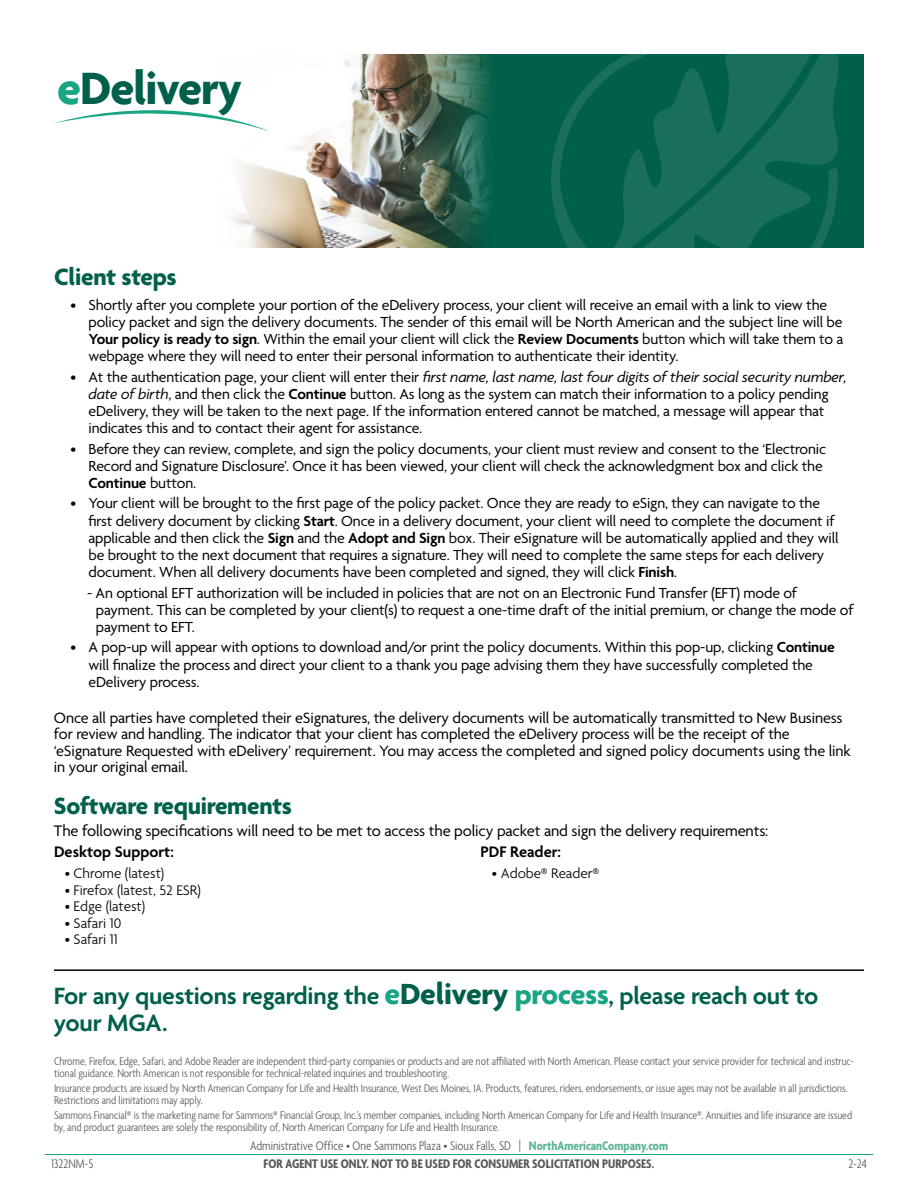
<style>
.page{position:relative;width:918px;height:1188px;background:#fff}
.page>*{position:absolute;margin:0;border:0;box-sizing:border-box;transform-origin:0 0}
.t1{font:700 48.9px "Agenda";letter-spacing:-.02em;color:#00604b}
.t2{font:600 25.5px/27px "Agenda";letter-spacing:-.01em;color:#00604b}
.t3{font:700 25.5px "Agenda";letter-spacing:-.01em;color:#00604b}
.t4{font:16.5px "Agenda";letter-spacing:-.01em;color:#000}
.t5{font:600 16.5px "Agenda";color:#000}
.t6{font:16.2px/16.5px "Agenda";letter-spacing:-.01em;color:#000}
.t7{font:15.75px/17.2px "Agenda";letter-spacing:-.01em;color:#000}
.t8{font:300 15px "Agenda";color:#000}
.t9{font:300 condensed 13.5px "Agenda";color:#58595b}
.t10{font:700 condensed 13.5px "Agenda";color:#58595b}
.t11{font:300 condensed 12px/12px "Agenda";color:#58595b}
.s1{color:#19a583}
.s2{font-weight:600}
.s3{font-style:italic}
.s4{font-weight:700;font-size:31.5px;color:#19a583}
.s5{font-weight:700;font-size:31.5px}
.s6{font-weight:700;font-size:30px;color:#19a583}
.s7{font-weight:700;color:#5db396}
</style>
<div class="page">
<hr style="left:45px;top:1154px;width:828px;height:1px;background:#19a583">
<img style="left:230px;top:131px;width:108px;height:116px">
<img style="left:338px;top:54px;width:188px;height:193px">
<div style="left:526px;top:54px;width:338px;height:193px;background:#00604b"></div>
<svg style="left:551px;top:100px;width:25px;height:147px"></svg>
<svg style="left:576px;top:54px;width:262px;height:193px;fill:#196f5c"></svg>
<svg style="left:53px;top:110px;width:219px;height:22px"></svg>
<hr style="left:54px;top:969px;width:810px;height:2px;background:#000">
<h1 class="t1" style="left:57px;top:62px;width:186px"><span class="s1">e</span>Delivery</h1>
<h2 class="t3" style="left:54px;top:263px;width:124px">Client steps</h2>
<p class="t7" style="left:89px;top:297px;width:757px;text-indent:-18px">• Shortly after you complete your portion of the eDelivery process, your client will receive an email with a link to view the policy packet and sign the delivery documents. The sender of this email will be North American and the subject line will be <span class="s2">Your policy is ready to sign</span>. Within the email your client will click the <span class="s2">Review Documents</span> button which will take them to a webpage where they will need to enter their personal information to authenticate their identity.</p>
<p class="t7" style="left:89px;top:369px;width:760px;text-indent:-18px">• At the authentication page, your client will enter their <span class="s3">first name, last name, last four digits of their social security number, date of birth</span>, and then click the <span class="s2">Continue</span> button. As long as the system can match their information to a policy pending eDelivery, they will be taken to the next page. If the information entered cannot be matched, a message will appear that indicates this and to contact their agent for assistance.</p>
<p class="t7" style="left:89px;top:441px;width:739px;text-indent:-18px">• Before they can review, complete, and sign the policy documents, your client must review and consent to the ‘Electronic<br>Record and Signature Disclosure’. Once it has been viewed, your client will check the acknowledgment box and click the<br><span class="s2">Continue</span> button.</p>
<p class="t7" style="left:89px;top:496px;width:752px;text-indent:-18px">• Your client will be brought to the first page of the policy packet. Once they are ready to eSign, they can navigate to the first delivery document by clicking <span class="s2">Start</span>. Once in a delivery document, your client will need to complete the document if applicable and then click the <span class="s2">Sign</span> and the <span class="s2">Adopt and Sign</span> box. Their eSignature will be automatically applied and they will be brought to the next document that requires a signature. They will need to complete the same steps for each delivery document. When all delivery documents have been completed and signed, they will click <span class="s2">Finish</span>.</p>
<p class="t7" style="left:96px;top:585px;width:759px;text-indent:-9px">- An optional EFT authorization will be included in policies that are not on an Electronic Fund Transfer (EFT) mode of payment. This can be completed by your client(s) to request a one-time draft of the initial premium, or change the mode of payment to EFT.</p>
<p class="t7" style="left:89px;top:640px;width:748px;text-indent:-18px">• A pop-up will appear with options to download and/or print the policy documents. Within this pop-up, clicking <span class="s2">Continue </span>will finalize the process and direct your client to a thank you page advising them they have successfully completed the eDelivery process.</p>
<p class="t6" style="left:54px;top:711px;width:798px">Once all parties have completed their eSignatures, the delivery documents will be automatically transmitted to New Business for review and handling. The indicator that your client has completed the eDelivery process will be the receipt of the ‘eSignature Requested with eDelivery’ requirement. You may access the completed and signed policy documents using the link in your original email.</p>
<h2 class="t3" style="left:54px;top:793px;width:240px">Software requirements</h2>
<p class="t4" style="left:54px;top:822px;width:716px">The following specifications will need to be met to access the policy packet and sign the delivery requirements:</p>
<p class="t5" style="left:54px;top:843px;width:121px">Desktop Support:</p>
<p class="t8" style="left:65px;top:865px;width:101px">• Chrome (latest)</p>
<p class="t8" style="left:65px;top:882px;width:138px">• Firefox (latest, 52 ESR)</p>
<p class="t8" style="left:65px;top:898px;width:82px">• Edge (latest)</p>
<p class="t8" style="left:65px;top:915px;width:58px">• Safari 10</p>
<p class="t8" style="left:65px;top:931px;width:54px">• Safari 11</p>
<p class="t5" style="left:480px;top:843px;width:82px">PDF Reader:</p>
<p class="t8" style="left:492px;top:865px;width:109px">• Adobe® Reader®</p>
<h2 class="t2" style="left:54px;top:984px;width:766px">For any questions regarding the <span class="s4">e</span><span class="s5">Delivery</span> <span class="s6">process</span>, please reach out to your MGA.</h2>
<p class="t11" style="left:54px;top:1056px;width:802px">Chrome, Firefox, Edge, Safari, and Adobe Reader are independent third-party companies or products and are not affiliated with North American. Please contact your service provider for technical and instruc&shy;tional guidance. North American is not responsible for technical-related inquiries and troubleshooting.</p>
<p class="t11" style="left:54px;top:1083px;width:795px">Insurance products are issued by North American Company for Life and Health Insurance, West Des Moines, IA. Products, features, riders, endorsements, or issue ages may not be available in all jurisdictions.<br>Restrictions and limitations may apply.</p>
<p class="t11" style="left:54px;top:1110px;width:800px">Sammons Financial® is the marketing name for Sammons® Financial Group, Inc.’s member companies, including North American Company for Life and Health Insurance®. Annuities and life insurance are issued by, and product guarantees are solely the responsibility of, North American Company for Life and Health Insurance.</p>
<p class="t9" style="left:250px;top:1139px;width:420px">Administrative Office • One Sammons Plaza • Sioux Falls, SD | <span class="s7">NorthAmericanCompany.com</span></p>
<p class="t9" style="left:51px;top:1157px;width:44px">1322NM-5</p>
<p class="t10" style="left:264px;top:1157px;width:392px">FOR AGENT USE ONLY. NOT TO BE USED FOR CONSUMER SOLICITATION PURPOSES.</p>
<p class="t9" style="left:848px;top:1157px;width:20px">2-24</p>
</div>
